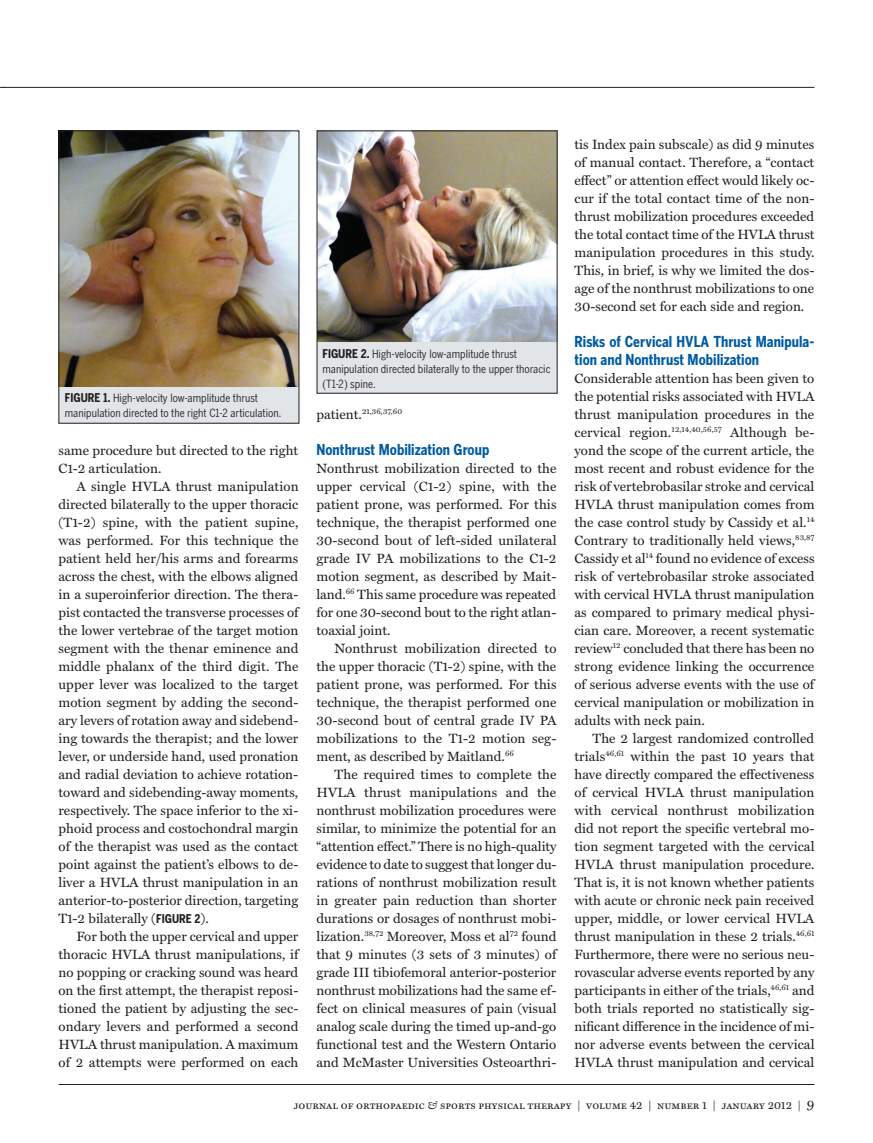
<style>
.page{position:relative;width:873px;height:1143px;background:#fff}
.page>*{position:absolute;margin:0;border:0;box-sizing:border-box;transform-origin:0 0}
.Subhead__Second_Leve{font:700 15px/18px "Benton Gothic Cond";color:#015ca3}
.Miller_Text_Body_9_1{font:13.5px/18px "Miller Text";color:#231f20;text-align:justify}
.Footline{font:13.5px/18px "Miller Text";color:#231f20}
.Figure_descriptor{font:11.25px/15px "Benton Gothic Cond";color:#231f20}
.Footline-2{font:11.25px "Miller Text Roman SC";color:#231f20}
.Miller_Text_Body_9_1-2{font:7.8px "Miller Text";color:#231f20}
.s1{font-weight:700;font-size:12px}
.s2{font-family:"Benton Gothic Cond";font-weight:700;font-size:12px}
.s3{font-size:13.5px}
.s4{font-family:"Miller Text";font-style:italic}
</style>
<div class="page">
<hr style="left:58px;top:1084px;width:756px;height:1px;background:#231f20">
<hr style="left:4px;top:87px;width:810px;height:1px;background:#231f20">
<div style="left:59px;top:131px;width:240px;height:292px;background:#e1e5e8"></div>
<img style="left:60px;top:132px;width:237px;height:255px">
<div style="left:58px;top:130px;width:241px;height:294px;border:1px solid #231f20"></div>
<div style="left:317px;top:131px;width:240px;height:262px;background:#e1e5e8"></div>
<img style="left:319px;top:132px;width:237px;height:209px">
<div style="left:317px;top:130px;width:241px;height:264px;border:1px solid #231f20"></div>
<p class="Figure_descriptor" style="left:65px;top:391px;width:218px"><span class="s1">FIGURE 1.</span> High-velocity low-amplitude thrust manipulation directed to the right C1-2 articulation.</p>
<p class="Footline" style="left:58px;top:441px;width:241px">same procedure but directed to the right<br>C1-2 articulation.</p>
<p class="Miller_Text_Body_9_1" style="left:58px;top:477px;width:242px;text-indent:18px">A single HVLA thrust manipulation directed bilaterally to the upper thoracic (T1-2) spine, with the patient supine, was performed. For this technique the patient held her/his arms and forearms across the chest, with the elbows aligned in a superoinferior direction. The thera&shy;pist contacted the transverse processes of the lower vertebrae of the target motion segment with the thenar eminence and middle phalanx of the third digit. The upper lever was localized to the target motion segment by adding the second&shy;ary levers of rotation away and sidebend&shy;ing towards the therapist; and the lower lever, or underside hand, used pronation and radial deviation to achieve rotation&shy;toward and sidebending-away moments, respectively. The space inferior to the xi&shy;phoid process and costochondral margin of the therapist was used as the contact point against the patient’s elbows to de&shy;liver a HVLA thrust manipulation in an anterior-to-posterior direction, targeting T1-2 bilaterally (<span class="s2">FIGURE 2</span>).</p>
<p class="Miller_Text_Body_9_1" style="left:58px;top:927px;width:242px;text-indent:18px">For both the upper cervical and upper thoracic HVLA thrust manipulations, if no popping or cracking sound was heard on the first attempt, the therapist reposi&shy;tioned the patient by adjusting the sec&shy;ondary levers and performed a second HVLA thrust manipulation. A maximum of 2 attempts were performed on each</p>
<p class="Figure_descriptor" style="left:322px;top:346px;width:230px"><span class="s1">FIGURE 2.</span> High-velocity low-amplitude thrust manipulation directed bilaterally to the upper thoracic (T1-2) spine.</p>
<p class="Miller_Text_Body_9_1-2" style="left:316px;top:407px;width:87px"><span class="s3">patient.</span>21,36,37,60</p>
<p class="Subhead__Second_Leve" style="left:316px;top:440px;width:174px">Nonthrust Mobilization Group</p>
<p class="Miller_Text_Body_9_1" style="left:316px;top:459px;width:242px">Nonthrust mobilization directed to the upper cervical (C1-2) spine, with the patient prone, was performed. For this technique, the therapist performed one 30-second bout of left-sided unilateral grade IV PA mobilizations to the C1-2 motion segment, as described by Mait&shy;land.<sup>66</sup> This same procedure was repeated for one 30-second bout to the right atlan&shy;toaxial joint.</p>
<p class="Miller_Text_Body_9_1" style="left:316px;top:639px;width:242px;text-indent:18px">Nonthrust mobilization directed to the upper thoracic (T1-2) spine, with the patient prone, was performed. For this technique, the therapist performed one 30-second bout of central grade IV PA mobilizations to the T1-2 motion seg&shy;ment, as described by Maitland.<sup>66</sup></p>
<p class="Miller_Text_Body_9_1" style="left:316px;top:765px;width:242px;text-indent:18px">The required times to complete the HVLA thrust manipulations and the nonthrust mobilization procedures were similar, to minimize the potential for an “attention effect.” There is no high-quality evidence to date to suggest that longer du&shy;rations of nonthrust mobilization result in greater pain reduction than shorter durations or dosages of nonthrust mobi&shy;lization.<sup>38,72</sup> Moreover, Moss et al<sup>72</sup> found that 9 minutes (3 sets of 3 minutes) of grade III tibiofemoral anterior-posterior nonthrust mobilizations had the same ef&shy;fect on clinical measures of pain (visual analog scale during the timed up-and-go functional test and the Western Ontario and McMaster Universities Osteoarthri-</p>
<p class="Miller_Text_Body_9_1" style="left:574px;top:135px;width:242px">tis Index pain subscale) as did 9 minutes of manual contact. Therefore, a “contact effect” or attention effect would likely oc&shy;cur if the total contact time of the non&shy;thrust mobilization procedures exceeded the total contact time of the HVLA thrust manipulation procedures in this study.<br>This, in brief, is why we limited the dos&shy;age of the nonthrust mobilizations to one 30-second set for each side and region.</p>
<p class="Subhead__Second_Leve" style="left:574px;top:332px;width:242px">Risks of Cervical HVLA Thrust Manipula&shy;tion and Nonthrust Mobilization</p>
<p class="Miller_Text_Body_9_1" style="left:574px;top:369px;width:242px">Considerable attention has been given to the potential risks associated with HVLA thrust manipulation procedures in the cervical region.<sup>12,14,40,56,57</sup> Although be&shy;yond the scope of the current article, the most recent and robust evidence for the risk of vertebrobasilar stroke and cervical HVLA thrust manipulation comes from the case control study by Cassidy et al.<sup>14<br></sup>Contrary to traditionally held views,<sup>83,87<br></sup>Cassidy et al<sup>14</sup> found no evidence of excess risk of vertebrobasilar stroke associated with cervical HVLA thrust manipulation as compared to primary medical physi&shy;cian care. Moreover, a recent systematic review<sup>12</sup> concluded that there has been no strong evidence linking the occurrence of serious adverse events with the use of cervical manipulation or mobilization in adults with neck pain.</p>
<p class="Miller_Text_Body_9_1" style="left:574px;top:729px;width:242px;text-indent:18px">The 2 largest randomized controlled trials<sup>46,61</sup> within the past 10 years that have directly compared the effectiveness of cervical HVLA thrust manipulation with cervical nonthrust mobilization did not report the specific vertebral mo&shy;tion segment targeted with the cervical HVLA thrust manipulation procedure.<br>That is, it is not known whether patients with acute or chronic neck pain received upper, middle, or lower cervical HVLA thrust manipulation in these 2 trials.<sup>46,61<br></sup>Furthermore, there were no serious neu&shy;rovascular adverse events reported by any participants in either of the trials,<sup>46,61</sup> and both trials reported no statistically sig&shy;nificant difference in the incidence of mi&shy;nor adverse events between the cervical HVLA thrust manipulation and cervical</p>
<p class="Footline-2" style="left:294px;top:1098px;width:522px">journal of orthopaedic <span class="s4">&amp;</span> sports physical therapy | volume 42 | number 1 | january 2012 | <span class="s3">9</span></p>
</div>
